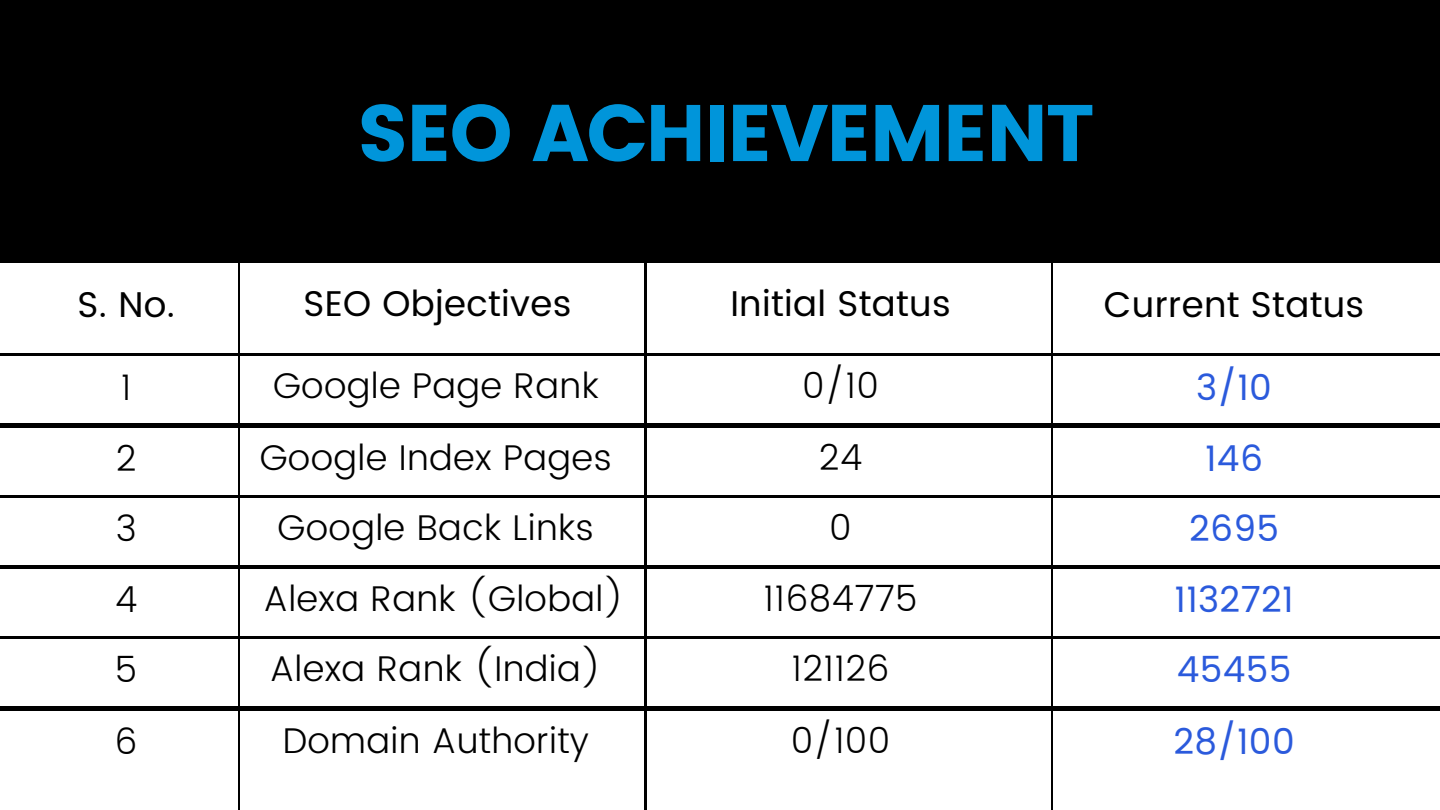
<style>
.page{position:relative;width:1440px;height:810px;background:#000}
.page>*{position:absolute;margin:0;border:0;box-sizing:border-box;transform-origin:0 0}
.t1{font:79.95px "Poppins";letter-spacing:-.03em;color:#0095da}
.t2{font:300 35.7px "Poppins";letter-spacing:.01em;color:#000}
.t3{font:35.7px "Poppins";letter-spacing:.01em;color:#000}
.t4{font:35.7px "Poppins";letter-spacing:.01em;color:#2b5adc}
</style>
<div class="page">
<div style="left:240px;top:263px;width:404px;height:90px;background:#fff"></div>
<div style="left:647px;top:263px;width:403px;height:90px;background:#fff"></div>
<div style="left:1053px;top:263px;width:387px;height:90px;background:#fff"></div>
<div style="left:0;top:263px;width:238px;height:90px;background:#fff"></div>
<div style="left:0;top:357px;width:238px;height:66px;background:#fff"></div>
<div style="left:240px;top:357px;width:404px;height:66px;background:#fff"></div>
<div style="left:647px;top:357px;width:403px;height:66px;background:#fff"></div>
<div style="left:1053px;top:357px;width:387px;height:66px;background:#fff"></div>
<div style="left:0;top:428px;width:238px;height:67px;background:#fff"></div>
<div style="left:240px;top:428px;width:404px;height:67px;background:#fff"></div>
<div style="left:647px;top:428px;width:403px;height:67px;background:#fff"></div>
<div style="left:1053px;top:428px;width:387px;height:67px;background:#fff"></div>
<div style="left:0;top:499px;width:238px;height:66px;background:#fff"></div>
<div style="left:240px;top:499px;width:404px;height:66px;background:#fff"></div>
<div style="left:647px;top:499px;width:403px;height:66px;background:#fff"></div>
<div style="left:1053px;top:499px;width:387px;height:66px;background:#fff"></div>
<div style="left:0;top:569px;width:238px;height:66px;background:#fff"></div>
<div style="left:240px;top:569px;width:404px;height:66px;background:#fff"></div>
<div style="left:647px;top:569px;width:403px;height:66px;background:#fff"></div>
<div style="left:1053px;top:569px;width:387px;height:66px;background:#fff"></div>
<div style="left:0;top:639px;width:238px;height:67px;background:#fff"></div>
<div style="left:240px;top:639px;width:404px;height:67px;background:#fff"></div>
<div style="left:647px;top:639px;width:403px;height:67px;background:#fff"></div>
<div style="left:1053px;top:639px;width:387px;height:67px;background:#fff"></div>
<div style="left:0;top:711px;width:238px;height:99px;background:#fff"></div>
<div style="left:240px;top:711px;width:404px;height:99px;background:#fff"></div>
<div style="left:647px;top:711px;width:403px;height:99px;background:#fff"></div>
<div style="left:1053px;top:711px;width:387px;height:99px;background:#fff"></div>
<h1 class="t1" style="left:357px;top:87px;width:739px">SEO ACHIEVEMENT</h1>
<p class="t3" style="left:78px;top:284px;width:99px">S. No.</p>
<p class="t3" style="left:303px;top:282px;width:270px">SEO Objectives</p>
<p class="t3" style="left:730px;top:282px;width:222px">Initial Status</p>
<p class="t3" style="left:1104px;top:284px;width:262px">Current Status</p>
<p class="t2" style="left:121px;top:366px;width:12px">1</p>
<p class="t2" style="left:273px;top:365px;width:327px">Google Page Rank</p>
<p class="t2" style="left:802px;top:365px;width:78px">0/10</p>
<p class="t4" style="left:1196px;top:366px;width:77px">3/10</p>
<p class="t2" style="left:116px;top:438px;width:22px">2</p>
<p class="t2" style="left:260px;top:437px;width:354px">Google Index Pages</p>
<p class="t2" style="left:819px;top:437px;width:45px">24</p>
<p class="t4" style="left:1205px;top:438px;width:59px">146</p>
<p class="t2" style="left:116px;top:508px;width:22px">3</p>
<p class="t2" style="left:278px;top:507px;width:318px">Google Back Links</p>
<p class="t2" style="left:829px;top:507px;width:24px">0</p>
<p class="t4" style="left:1189px;top:508px;width:92px">2695</p>
<p class="t2" style="left:115px;top:579px;width:24px">4</p>
<p class="t2" style="left:264px;top:578px;width:363px">Alexa Rank (Global)</p>
<p class="t2" style="left:764px;top:578px;width:156px">11684775</p>
<p class="t4" style="left:1175px;top:579px;width:121px">1132721</p>
<p class="t2" style="left:115px;top:649px;width:24px">5</p>
<p class="t2" style="left:270px;top:648px;width:334px">Alexa Rank (India)</p>
<p class="t2" style="left:792px;top:648px;width:100px">121126</p>
<p class="t4" style="left:1177px;top:649px;width:116px">45455</p>
<p class="t2" style="left:115px;top:721px;width:25px">6</p>
<p class="t2" style="left:283px;top:720px;width:308px">Domain Authority</p>
<p class="t2" style="left:791px;top:720px;width:101px">0/100</p>
<p class="t4" style="left:1173px;top:721px;width:123px">28/100</p>
</div>
